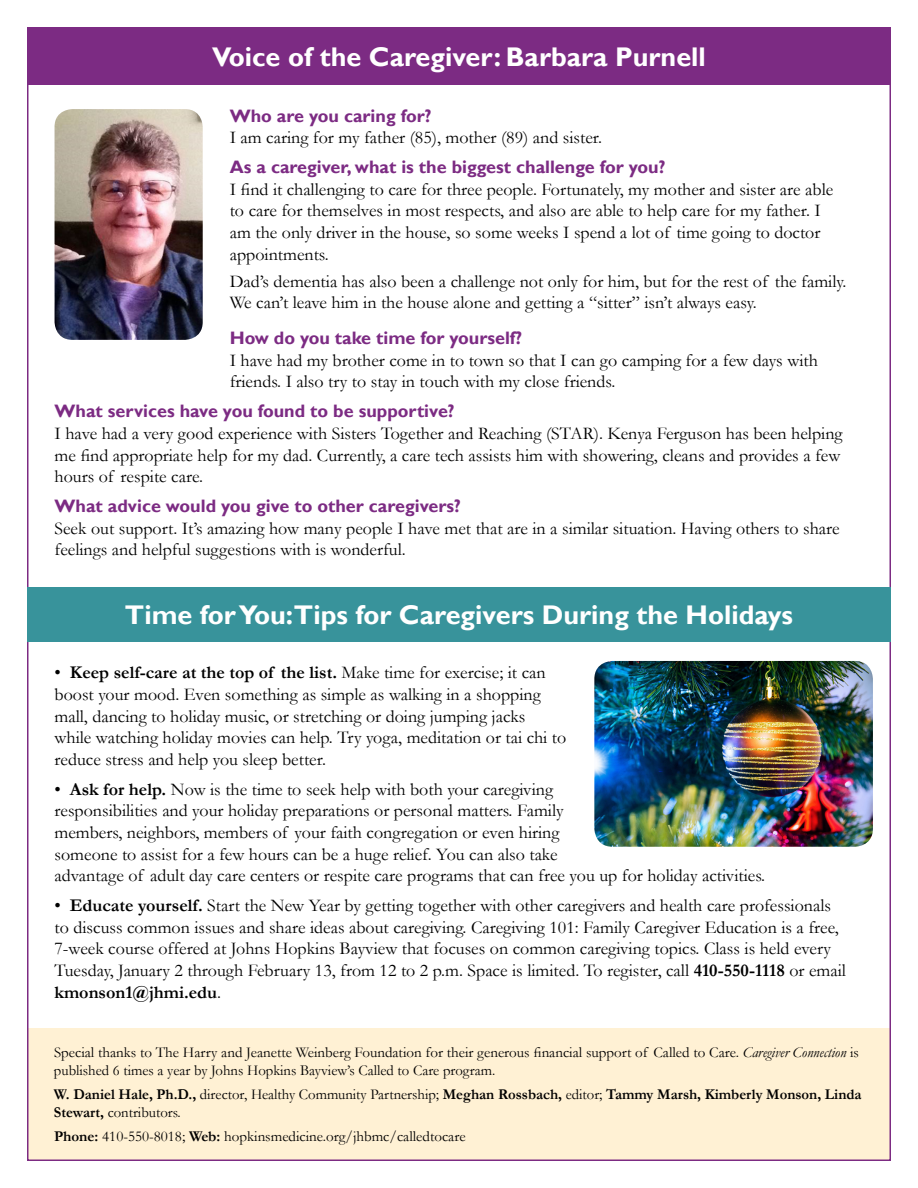
<style>
.page{position:relative;width:918px;height:1188px;background:#fff}
.page>*{position:absolute;margin:0;border:0;box-sizing:border-box;transform-origin:0 0}
.t1{font:700 27px "Gill Sans";color:#fff}
.t2{font:18px/21.6px "Garamond";color:#000}
.t3{font:700 18px "Gill Sans";color:#7c2b83}
.t4{font:15px/18px "Garamond";color:#000}
.t5{font:700 15px/18px "Garamond";color:#000}
.s1{font-weight:700}
.s2{font-style:italic}
.s3{font-weight:400}
</style>
<div class="page">
<div style="left:28px;top:1028px;width:862px;height:132px;background:#fff1d4"></div>
<img style="left:594px;top:661px;width:279px;height:186px">
<div style="left:27px;top:588px;width:864px;height:54px;background:#38939b"></div>
<div style="left:27px;top:27px;width:864px;height:57px;background:#7c2b83"></div>
<img style="left:55px;top:109px;width:148px;height:231px">
<h1 class="t1" style="left:212px;top:41px;width:495px">Voice of the Caregiver: Barbara Purnell</h1>
<p class="t3" style="left:230px;top:105px;width:203px">Who are you caring for?</p>
<p class="t2" style="left:230px;top:126px;width:374px">I am caring for my father (85), mother (89) and sister.</p>
<p class="t3" style="left:230px;top:156px;width:437px">As a caregiver, what is the biggest challenge for you?</p>
<p class="t2" style="left:230px;top:178px;width:605px">I find it challenging to care for three people. Fortunately, my mother and sister are able to care for themselves in most respects, and also are able to help care for my father. I am the only driver in the house, so some weeks I spend a lot of time going to doctor appointments.</p>
<p class="t2" style="left:230px;top:270px;width:618px">Dad’s dementia has also been a challenge not only for him, but for the rest of the family.<br>We can’t leave him in the house alone and getting a “sitter” isn’t always easy.</p>
<p class="t3" style="left:230px;top:327px;width:294px">How do you take time for yourself?</p>
<p class="t2" style="left:230px;top:349px;width:590px">I have had my brother come in to town so that I can go camping for a few days with friends. I also try to stay in touch with my close friends.</p>
<p class="t3" style="left:55px;top:400px;width:402px">What services have you found to be supportive?</p>
<p class="t2" style="left:55px;top:422px;width:790px;text-align:justify">I have had a very good experience with Sisters Together and Reaching (STAR). Kenya Ferguson has been helping me find appropriate help for my dad. Currently, a care tech assists him with showering, cleans and provides a few hours of respite care.</p>
<p class="t3" style="left:55px;top:495px;width:408px">What advice would you give to other caregivers?</p>
<p class="t2" style="left:55px;top:517px;width:787px">Seek out support. It’s amazing how many people I have met that are in a similar situation. Having others to share feelings and helpful suggestions with is wonderful.</p>
<h1 class="t1" style="left:125px;top:598px;width:670px">Time for You:Tips for Caregivers During the Holidays</h1>
<p class="t2" style="left:55px;top:661px;width:513px">• <span class="s1">Keep self-care at the top of the list.</span> Make time for exercise; it can boost your mood. Even something as simple as walking in a shopping mall, dancing to holiday music, or stretching or doing jumping jacks while watching holiday movies can help. Try yoga, meditation or tai chi to reduce stress and help you sleep better.</p>
<p class="t2" style="left:55px;top:778px;width:712px">• <span class="s1">Ask for help.</span> Now is the time to seek help with both your caregiving<br>responsibilities and your holiday preparations or personal matters. Family<br>members, neighbors, members of your faith congregation or even hiring<br>someone to assist for a few hours can be a huge relief. You can also take<br>advantage of adult day care centers or respite care programs that can free you up for holiday activities.</p>
<p class="t2" style="left:55px;top:894px;width:793px">• <span class="s1">Educate yourself.</span> Start the New Year by getting together with other caregivers and health care professionals to discuss common issues and share ideas about caregiving. Caregiving 101: Family Caregiver Education is a free, 7-week course offered at Johns Hopkins Bayview that focuses on common caregiving topics. Class is held every Tuesday, January 2 through February 13, from 12 to 2 p.m. Space is limited. To register, call <span class="s1">410-550-1118</span> or email <span class="s1">kmonson1@jhmi.edu</span>.</p>
<p class="t4" style="left:54px;top:1043px;width:806px">Special thanks to The Harry and Jeanette Weinberg Foundation for their generous financial support of Called to Care. <span class="s2">Caregiver Connection</span> is published 6 times a year by Johns Hopkins Bayview’s Called to Care program.</p>
<p class="t5" style="left:54px;top:1085px;width:809px">W. Daniel Hale, Ph.D., <span class="s3">director, Healthy Community Partnership;</span> Meghan Rossbach, <span class="s3">editor;</span> Tammy Marsh, Kimberly Monson, Linda<br>Stewart, <span class="s3">contributors.</span></p>
<p class="t4" style="left:54px;top:1127px;width:413px"><span class="s1">Phone:</span> 410-550-8018; <span class="s1">Web:</span> hopkinsmedicine.org/jhbmc/calledtocare</p>
</div>
